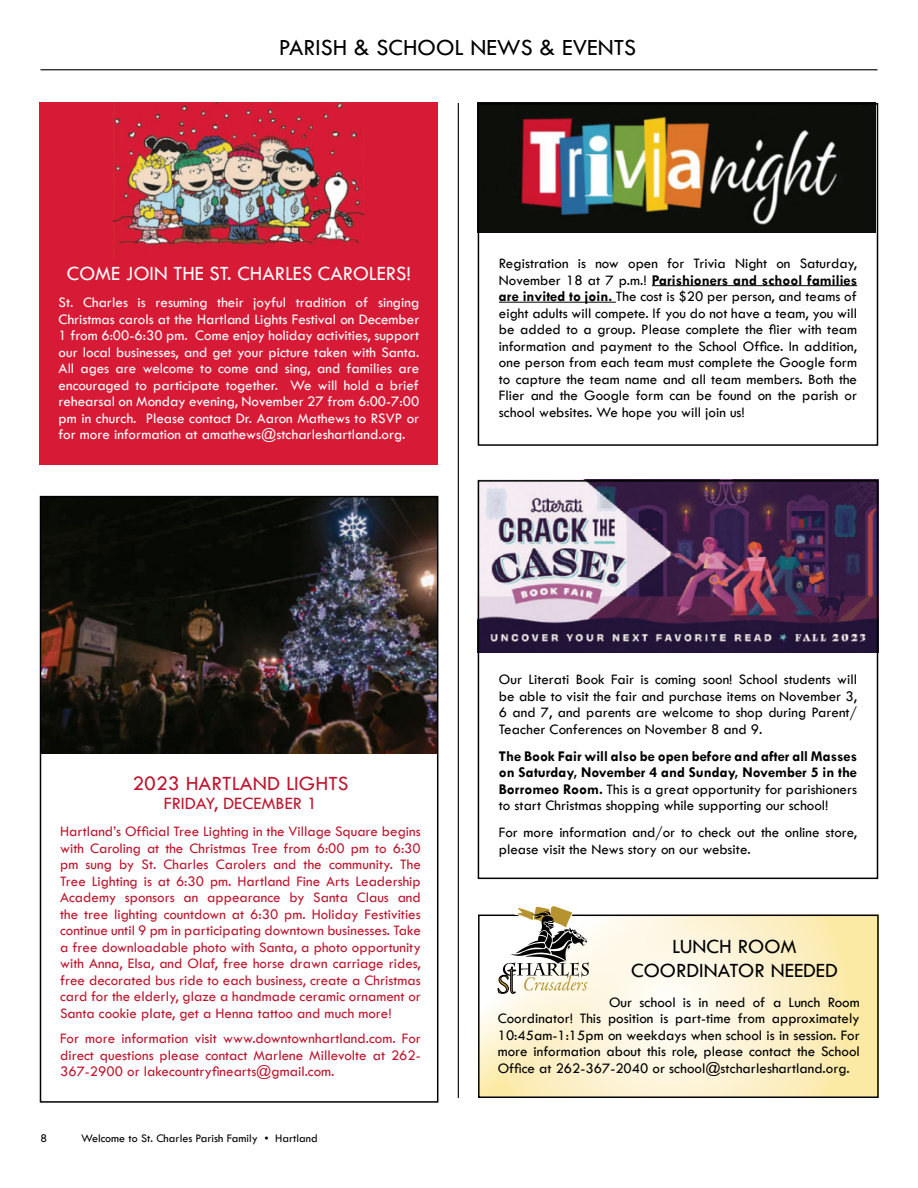
<style>
.page{position:relative;width:918px;height:1188px;background:#fff}
.page>*{position:absolute;margin:0;border:0;box-sizing:border-box;transform-origin:0 0}
.t1{font:24px "Hlwrpj Tw Cen";color:#000}
.t2{font:21px "Hlwrpj Tw Cen";color:#fff}
.t3{font:21px/24px "Hlwrpj Tw Cen";color:#000;text-align:center}
.t4{font:21px "Hlwrpj Tw Cen";color:#bc1830}
.t5{font:18px "Hlwrpj Tw Cen";color:#bc1830}
.t6{font:15px/16.5px "Hlwrpj Tw Cen";color:#000;text-align:justify}
.t7{font:15px/16.5px "Hlwrpj Tw Cen";color:#bc1830;text-align:justify}
.t8{font:15px/16.5px "Hlwrpj Tw Cen";color:#fff;text-align:justify}
.t9{font:700 15px/16.5px "Tw Cen";color:#000}
.t10{font:15px "Htyxjm Tw Cen";color:#bc1830}
.t11{font:12px "Hlwrpj Tw Cen";color:#000}
.s1{font-family:"Htyxjm Tw Cen"}
.s2{font-family:"Hlwrpj Tw Cen";font-weight:400}
.s3{font-family:"Tw Cen";font-weight:700}
.s4{font-family:"Times New Roman"}
</style>
<div class="page">
<hr style="left:652px;top:285px;width:205px;height:1px;background:#000">
<hr style="left:499px;top:302px;width:117px;height:1px;background:#000">
<hr style="left:41px;top:69px;width:837px;height:1px;background:#000">
<hr style="left:458px;top:103px;width:1px;height:995px;background:#000">
<svg style="left:481px;top:918px;width:395px;height:177px;background:#fcf2d1"></svg>
<div style="left:478px;top:915px;width:401px;height:183px;border:2px solid #000"></div>
<svg style="left:498px;top:906px;width:91px;height:88px"></svg>
<img style="left:478px;top:102px;width:398px;height:130px">
<div style="left:478px;top:103px;width:400px;height:343px;border:2px solid #000"></div>
<img style="left:478px;top:479px;width:400px;height:174px">
<div style="left:478px;top:480px;width:400px;height:399px;border:2px solid #000"></div>
<div style="left:39px;top:102px;width:399px;height:362px;background:#d71b36"></div>
<img style="left:114px;top:103px;width:249px;height:143px">
<img style="left:43px;top:499px;width:392px;height:255px">
<div style="left:40px;top:496px;width:398px;height:607px;border:2px solid #000"></div>
<h1 class="t1" style="left:279px;top:33px;width:359px">PARISH &amp; SCHOOL NEWS &amp; EVENTS</h1>
<h2 class="t2" style="left:67px;top:261px;width:346px">COME JOIN THE ST. CHARLES CAROLERS!</h2>
<p class="t8" style="left:59px;top:294px;width:362px">St. Charles is resuming their joyful tradition of singing Christmas carols at the Hartland Lights Festival on December 1 from 6:00-6:30 pm. Come enjoy holiday activities, support our local businesses, and get your picture taken with Santa.<br>All ages are welcome to come and sing, and families are encouraged to participate together. We will hold a brief rehearsal on Monday evening, November 27 from 6:00-7:00 pm in church. Please contact Dr. Aaron Mathews to RSVP or <span class="s1">for more information at</span> amathews@stcharleshartland.org<span class="s1">.</span></p>
<p class="t6" style="left:499px;top:255px;width:360px">Registration is now open for Trivia Night on Saturday,</p>
<p class="t9" style="left:499px;top:271px;width:360px"><span class="s2">November 18 at 7 p.m.!</span> Parishioners and school families</p>
<p class="t6" style="left:499px;top:288px;width:360px"><span class="s3">are invited to join.</span> The cost is $20 per person, and teams of eight adults will compete. If you do not have a team, you will be added to a group. Please complete the flier with team information and payment to the School Office. In addition, one person from each team must complete the Google form to capture the team name and all team members. Both the Flier and the Google form can be found on the parish or school websites. We hope you will join us!</p>
<h2 class="t4" style="left:133px;top:770px;width:217px">2023 HARTLAND LIGHTS</h2>
<p class="t5" style="left:164px;top:793px;width:155px">FRIDAY, DECEMBER 1</p>
<p class="t7" style="left:60px;top:823px;width:362px">Hartland’s Official Tree Lighting in the Village Square begins with Caroling at the Christmas Tree from 6:00 pm to 6:30 pm sung by St. Charles Carolers and the community. The Tree Lighting is at 6:30 pm. Hartland Fine Arts Leadership Academy sponsors an appearance by Santa Claus and the tree lighting countdown at 6:30 pm. Holiday Festivities continue until 9 pm in participating downtown businesses. Take</p>
<p class="t10" style="left:60px;top:938px;width:362px">a free downloadable photo with Santa, a photo opportunity</p>
<p class="t7" style="left:60px;top:955px;width:362px">with Anna, Elsa, and Olaf, free horse drawn carriage rides, free decorated bus ride to each business, create a Christmas card for the elderly, glaze a handmade ceramic ornament or Santa cookie plate, get a Henna tattoo and much more!</p>
<p class="t7" style="left:60px;top:1030px;width:362px">For more information visit www.downtownhartland.com. For direct questions please contact Marlene Millevolte at 262- 367-2900 or lakecountryfinearts@gmail.com.</p>
<p class="t11" style="left:41px;top:1131px;width:8px">8</p>
<p class="t11" style="left:81px;top:1131px;width:238px">Welcome to St. Charles Parish Family <span class="s4">•</span> Hartland</p>
<p class="t6" style="left:499px;top:671px;width:360px">Our Literati Book Fair is coming soon! School students will be able to visit the fair and purchase items on November 3, 6 and 7, and parents are welcome to shop during Parent/ Teacher Conferences on November 8 and 9.</p>
<p class="t9" style="left:499px;top:747px;width:360px">The Book Fair will also be open before and after all Masses on Saturday, November 4 and Sunday, November 5 in the</p>
<p class="t6" style="left:499px;top:781px;width:360px"><span class="s3">Borromeo Room.</span> This is a great opportunity for parishioners to start Christmas shopping while supporting our school!</p>
<p class="t6" style="left:499px;top:824px;width:360px">For more information and/or to check out the online store, please visit the News story on our website.</p>
<h2 class="t3" style="left:631px;top:934px;width:208px">LUNCH ROOM<br>COORDINATOR NEEDED</h2>
<p class="t6" style="left:498px;top:994px;width:364px;text-indent:111px">Our school is in need of a Lunch Room Coordinator! This position is part-time from approximately 10:45am-1:15pm on weekdays when school is in session. For more information about this role, please contact the School Office at 262-367-2040 or school@stcharleshartland.org.</p>
</div>
